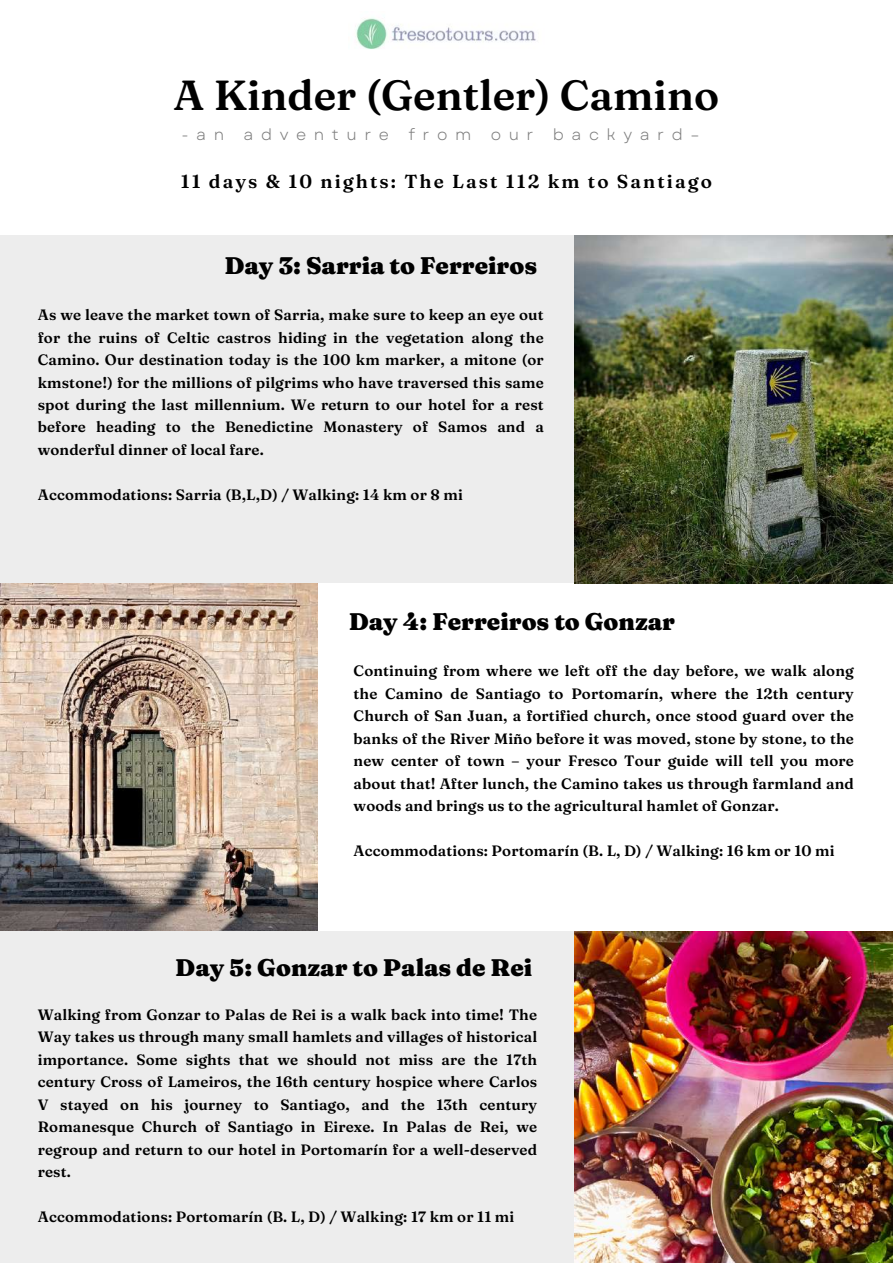
<style>
.page{position:relative;width:893px;height:1264px;background:#fff}
.page>*{position:absolute;margin:0;border:0;box-sizing:border-box;transform-origin:0 0}
.t1{font:600 42px "Fraunces 9 pt";color:#000}
.t2{font:900 24px "Fraunces 9 pt";color:#000}
.t3{font:600 18.75px "Fraunces 9 pt";letter-spacing:.11em;color:#000}
.t4{font:15.75px "Garet";letter-spacing:.48em;color:#7d7d7d}
.t5{font:600 15px/22.5px "Fraunces 9 pt";letter-spacing:.01em;color:#000;text-align:justify}
</style>
<div class="page">
<div style="left:0;top:235px;width:575px;height:348px;background:#ededed"></div>
<img style="left:575px;top:235px;width:317px;height:348px">
<img style="left:0;top:583px;width:317px;height:348px">
<div style="left:0;top:931px;width:575px;height:331px;background:#ededed"></div>
<img style="left:575px;top:931px;width:317px;height:331px">
<img style="left:356px;top:18px;width:180px;height:31px">
<h1 class="t1" style="left:173px;top:69px;width:547px">A Kinder (Gentler) Camino</h1>
<p class="t4" style="left:181px;top:123px;width:519px">-an adventure from our backyard–</p>
<p class="t3" style="left:181px;top:170px;width:532px">11 days &amp; 10 nights: The Last 112 km to Santiago</p>
<h2 class="t2" style="left:224px;top:250px;width:314px">Day 3: Sarria to Ferreiros</h2>
<p class="t5" style="left:38px;top:303px;width:507px">As we leave the market town of Sarria, make sure to keep an eye out for the ruins of Celtic castros hiding in the vegetation along the Camino. Our destination today is the 100 km marker, a mitone (or kmstone!) for the millions of pilgrims who have traversed this same spot during the last millennium. We return to our hotel for a rest before heading to the Benedictine Monastery of Samos and a wonderful dinner of local fare.</p>
<p class="t5" style="left:38px;top:483px;width:426px">Accommodations: Sarria (B,L,D) / Walking: 14 km or 8 mi</p>
<h2 class="t2" style="left:349px;top:607px;width:328px">Day 4: Ferreiros to Gonzar</h2>
<p class="t5" style="left:353px;top:659px;width:501px">Continuing from where we left off the day before, we walk along the Camino de Santiago to Portomarín, where the 12th century Church of San Juan, a fortified church, once stood guard over the banks of the River Miño before it was moved, stone by stone, to the new center of town – your Fresco Tour guide will tell you more about that! After lunch, the Camino takes us through farmland and woods and brings us to the agricultural hamlet of Gonzar.</p>
<p class="t5" style="left:353px;top:839px;width:482px">Accommodations: Portomarín (B. L, D) / Walking: 16 km or 10 mi</p>
<h2 class="t2" style="left:175px;top:952px;width:358px">Day 5: Gonzar to Palas de Rei</h2>
<p class="t5" style="left:38px;top:1003px;width:501px">Walking from Gonzar to Palas de Rei is a walk back into time! The Way takes us through many small hamlets and villages of historical importance. Some sights that we should not miss are the 17th century Cross of Lameiros, the 16th century hospice where Carlos V stayed on his journey to Santiago, and the 13th century Romanesque Church of Santiago in Eirexe. In Palas de Rei, we regroup and return to our hotel in Portomarín for a well-deserved rest.</p>
<p class="t5" style="left:38px;top:1205px;width:478px">Accommodations: Portomarín (B. L, D) / Walking: 17 km or 11 mi</p>
</div>
